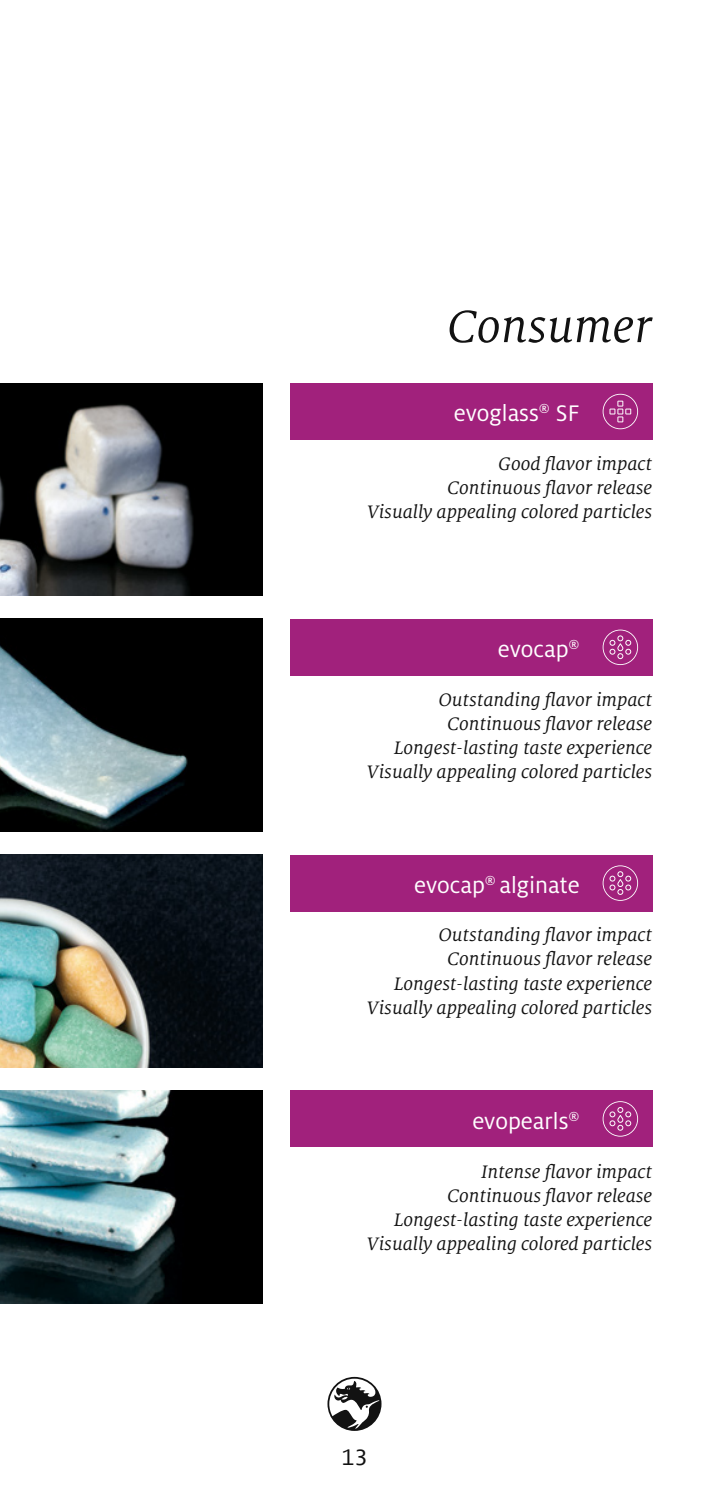
<style>
.page{position:relative;width:709px;height:1489px;background:#fff}
.page>*{position:absolute;margin:0;border:0;box-sizing:border-box;transform-origin:0 0}
.t1{font:italic 50px "Milo Serif OT";color:#121212}
.t2{font:25px "Milo OT";color:#fff}
.t3{font:25px "FF Milofor Symrise";color:#121212}
.t4{font:italic 20px/24px "Milo Serif OT";color:#121212;text-align:right}
</style>
<div class="page">
<img style="left:0;top:383px;width:262px;height:212px">
<img style="left:0;top:618px;width:262px;height:213px">
<img style="left:0;top:854px;width:262px;height:213px">
<img style="left:0;top:1090px;width:262px;height:213px">
<svg style="left:327px;top:1376px;width:54px;height:54px"></svg>
<div style="left:290px;top:383px;width:362px;height:57px;background:#a1217c"></div>
<svg style="left:602px;top:394px;width:36px;height:35px"></svg>
<div style="left:290px;top:1090px;width:362px;height:57px;background:#a1217c"></div>
<svg style="left:602px;top:1101px;width:36px;height:35px"></svg>
<div style="left:290px;top:854px;width:362px;height:57px;background:#a1217c"></div>
<svg style="left:602px;top:865px;width:36px;height:35px"></svg>
<div style="left:290px;top:619px;width:362px;height:56px;background:#a1217c"></div>
<svg style="left:602px;top:629px;width:36px;height:36px"></svg>
<h1 class="t1" style="left:447px;top:300px;width:206px">Consumer</h1>
<p class="t2" style="left:454px;top:400px;width:127px">evoglass<sup>®</sup> SF</p>
<p class="t4" style="left:366px;top:452px;width:287px">Good flavor impact<br>Continuous flavor release<br>Visually appealing colored particles</p>
<p class="t2" style="left:498px;top:636px;width:83px">evocap<sup>®</sup></p>
<p class="t4" style="left:366px;top:688px;width:287px">Outstanding flavor impact<br>Continuous flavor release<br>Longest-lasting taste experience<br>Visually appealing colored particles</p>
<p class="t2" style="left:414px;top:871px;width:167px">evocap<sup>®</sup> alginate</p>
<p class="t4" style="left:366px;top:923px;width:287px">Outstanding flavor impact<br>Continuous flavor release<br>Longest-lasting taste experience<br>Visually appealing colored particles</p>
<p class="t2" style="left:472px;top:1107px;width:109px">evopearls<sup>®</sup></p>
<p class="t4" style="left:366px;top:1159px;width:287px">Intense flavor impact<br>Continuous flavor release<br>Longest-lasting taste experience<br>Visually appealing colored particles</p>
<p class="t3" style="left:341px;top:1443px;width:28px">13</p>
</div>
